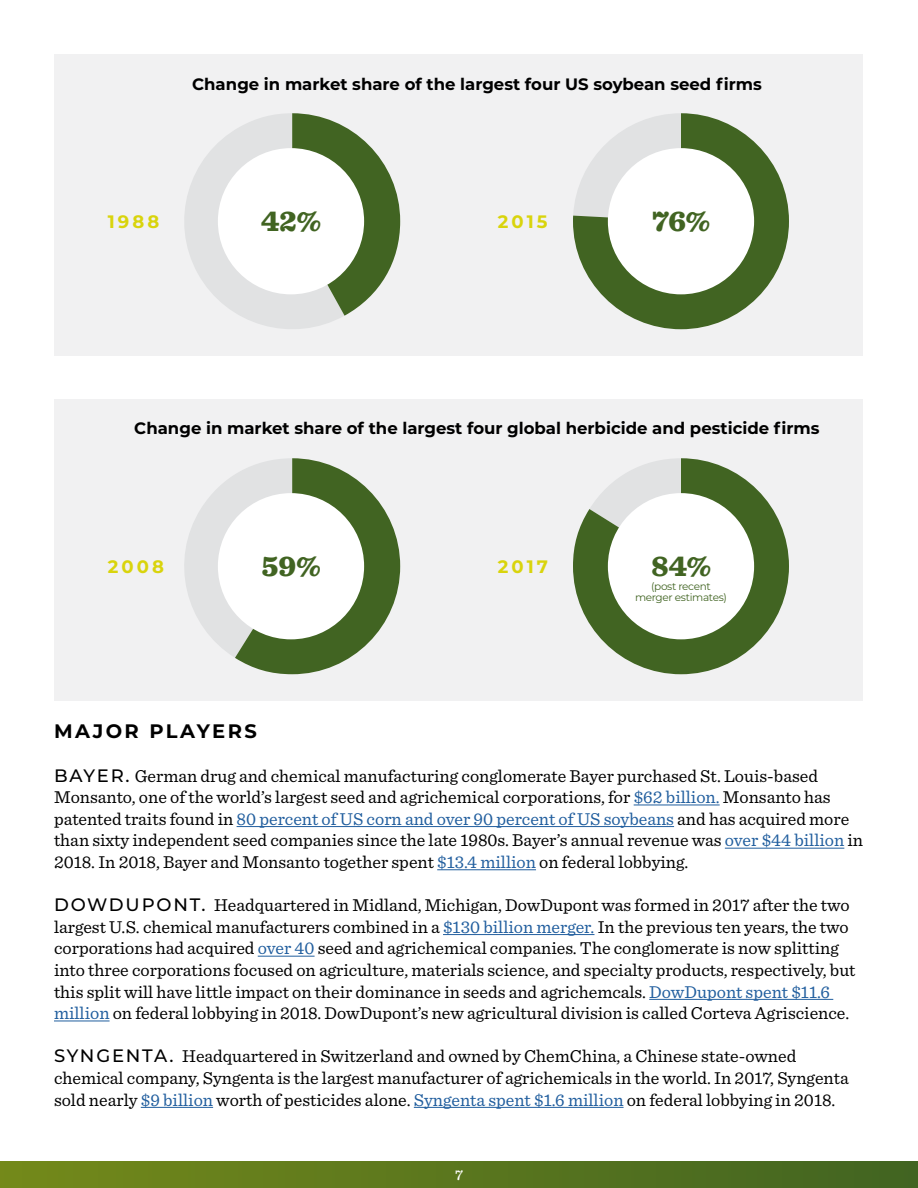
<style>
.page{position:relative;width:918px;height:1188px;background:#fff}
.page>*{position:absolute;margin:0;border:0;box-sizing:border-box;transform-origin:0 0}
.t1{font:900 30px "Sentinel";color:#416422}
.t2{font:700 19.5px "Montserrat";letter-spacing:.125em;color:#000}
.t3{font:18px/21.6px "Sentinel";color:#000}
.t4{font:700 18px "Montserrat";letter-spacing:.175em;color:#d9d40c}
.t5{font:700 16.5px "Montserrat";color:#000}
.t6{font:500 15px "Sentinel";color:#fff}
.t7{font:10.5px/10.5px "Montserrat";letter-spacing:-.03em;color:#416422;text-align:center}
.s1{font-family:"Montserrat";font-weight:500}
.s2{color:#215e9e}
</style>
<div class="page">
<div style="left:0;top:1161px;width:918px;height:27px;background:linear-gradient(to right,#74891a,#416421)"></div>
<div style="left:55px;top:54px;width:808px;height:301px;background:#f1f1f2"></div>
<div style="left:55px;top:399px;width:808px;height:301px;background:#f1f1f2"></div>
<hr style="left:634px;top:805px;width:86px;height:1px;background:#215e9e">
<hr style="left:237px;top:826px;width:437px;height:1px;background:#215e9e">
<hr style="left:725px;top:848px;width:119px;height:1px;background:#215e9e">
<hr style="left:437px;top:869px;width:99px;height:1px;background:#215e9e">
<hr style="left:443px;top:934px;width:151px;height:1px;background:#215e9e">
<hr style="left:258px;top:956px;width:57px;height:1px;background:#215e9e">
<hr style="left:649px;top:999px;width:184px;height:1px;background:#215e9e">
<hr style="left:54px;top:1021px;width:56px;height:1px;background:#215e9e">
<hr style="left:141px;top:1107px;width:72px;height:1px;background:#215e9e">
<hr style="left:414px;top:1107px;width:210px;height:1px;background:#215e9e">
<svg style="left:573px;top:458px;width:216px;height:216px;fill:#416422"></svg>
<svg style="left:184px;top:458px;width:216px;height:216px"></svg>
<svg style="left:573px;top:113px;width:216px;height:216px;fill:#416422"></svg>
<svg style="left:184px;top:113px;width:216px;height:216px"></svg>
<div style="left:218px;top:148px;width:146px;height:146px;background:#fff;border-radius:50%"></div>
<div style="left:608px;top:148px;width:146px;height:146px;background:#fff;border-radius:50%"></div>
<div style="left:218px;top:493px;width:146px;height:146px;background:#fff;border-radius:50%"></div>
<div style="left:608px;top:493px;width:146px;height:146px;background:#fff;border-radius:50%"></div>
<p class="t5" style="left:192px;top:72px;width:571px">Change in market share of the largest four US soybean seed firms</p>
<p class="t4" style="left:108px;top:209px;width:53px">1988</p>
<h1 class="t1" style="left:261px;top:197px;width:61px">42%</h1>
<p class="t4" style="left:498px;top:209px;width:51px">2015</p>
<h1 class="t1" style="left:652px;top:197px;width:59px">76%</h1>
<p class="t5" style="left:134px;top:416px;width:687px">Change in market share of the largest four global herbicide and pesticide firms</p>
<p class="t4" style="left:108px;top:554px;width:58px">2008</p>
<h1 class="t1" style="left:262px;top:542px;width:60px">59%</h1>
<p class="t4" style="left:498px;top:554px;width:52px">2017</p>
<h1 class="t1" style="left:651px;top:542px;width:61px">84%</h1>
<p class="t7" style="left:635px;top:581px;width:93px">(post recent merger estimates)</p>
<p class="t2" style="left:54px;top:717px;width:204px">MAJOR PLAYERS</p>
<p class="t3" style="left:54px;top:764px;width:811px"><span class="s1">BAYER.</span> German drug and chemical manufacturing conglomerate Bayer purchased St. Louis-based Monsanto, one of the world’s largest seed and agrichemical corporations, for <span class="s2">$62 billion.</span> Monsanto has patented traits found in <span class="s2">80 percent of US corn and over 90 percent of US soybeans</span> and has acquired more than sixty independent seed companies since the late 1980s. Bayer’s annual revenue was <span class="s2">over $44 billion</span> in 2018. In 2018, Bayer and Monsanto together spent <span class="s2">$13.4 million</span> on federal lobbying.</p>
<p class="t3" style="left:54px;top:893px;width:803px"><span class="s1">DOWDUPONT.</span> Headquartered in Midland, Michigan, DowDupont was formed in 2017 after the two largest U.S. chemical manufacturers combined in a <span class="s2">$130 billion merger.</span> In the previous ten years, the two corporations had acquired <span class="s2">over 40</span> seed and agrichemical companies. The conglomerate is now splitting into three corporations focused on agriculture, materials science, and specialty products, respectively, but this split will have little impact on their dominance in seeds and agrichemcals. <span class="s2">DowDupont spent $11.6 million</span> on federal lobbying in 2018. DowDupont’s new agricultural division is called Corteva Agriscience.</p>
<p class="t3" style="left:54px;top:1044px;width:796px"><span class="s1">SYNGENTA.</span> Headquartered in Switzerland and owned by ChemChina, a Chinese state-owned chemical company, Syngenta is the largest manufacturer of agrichemicals in the world. In 2017, Syngenta sold nearly <span class="s2">$9 billion</span> worth of pesticides alone. <span class="s2">Syngenta spent $1.6 million</span> on federal lobbying in 2018.</p>
<p class="t6" style="left:455px;top:1163px;width:9px">7</p>
</div>
